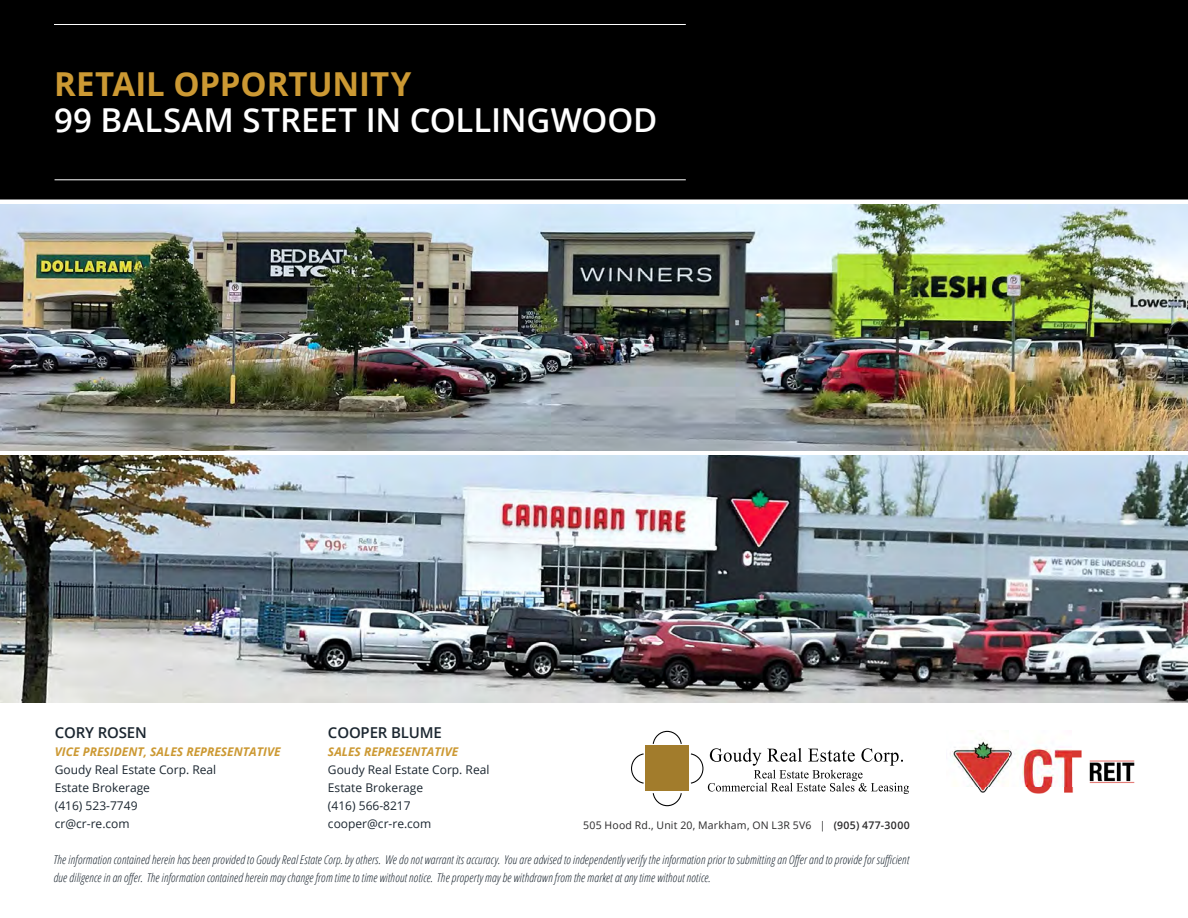
<style>
.page{position:relative;width:1188px;height:918px;background:#fff}
.page>*{position:absolute;margin:0;border:0;box-sizing:border-box;transform-origin:0 0}
.t1{font:600 33px "Open Sans";color:#fff}
.t2{font:700 33px "Open Sans";color:#c93}
.t3{font:600 15px "Open Sans";letter-spacing:-.01em;color:#1b2630}
.t4{font:italic 300 condensed 12px/18px "Open Sans";letter-spacing:.01em;color:#1b2630}
.t5{font:12px/18px "Open Sans";color:#1b2630}
.t6{font:italic 700 12px "Open Sans";color:#c93}
.t7{font:10.5px "Open Sans";letter-spacing:.025em;color:#292829}
.s1{font-weight:600}
</style>
<div class="page">
<div style="left:0;top:0;width:1188px;height:199px;background:#000"></div>
<hr style="left:54px;top:24px;width:632px;height:1px;background:#fff">
<hr style="left:55px;top:179px;width:631px;height:1px;background:#fff">
<svg style="left:653px;top:731px;width:29px;height:13px"></svg>
<svg style="left:631px;top:753px;width:13px;height:31px"></svg>
<svg style="left:653px;top:793px;width:29px;height:13px"></svg>
<div style="left:646px;top:746px;width:43px;height:45px;background:#a27c2c"></div>
<svg style="left:691px;top:748px;width:218px;height:46px"></svg>
<img style="left:950px;top:730px;width:185px;height:64px">
<img style="left:0;top:204px;width:1188px;height:247px">
<img style="left:0;top:455px;width:1188px;height:247px">
<h1 class="t2" style="left:54px;top:60px;width:359px">RETAIL OPPORTUNITY</h1>
<h1 class="t1" style="left:54px;top:97px;width:605px">99 BALSAM STREET IN COLLINGWOOD</h1>
<p class="t3" style="left:55px;top:722px;width:94px">CORY ROSEN</p>
<p class="t6" style="left:55px;top:743px;width:227px">VICE PRESIDENT, SALES REPRESENTATIVE</p>
<p class="t5" style="left:55px;top:760px;width:163px">Goudy Real Estate Corp. Real<br>Estate Brokerage<br>(416) 523-7749<br>cr@cr-re.com</p>
<p class="t3" style="left:328px;top:722px;width:115px">COOPER BLUME</p>
<p class="t6" style="left:328px;top:743px;width:132px">SALES REPRESENTATIVE</p>
<p class="t5" style="left:328px;top:760px;width:163px">Goudy Real Estate Corp. Real<br>Estate Brokerage<br>(416) 566-8217 cooper@cr-re.com</p>
<p class="t7" style="left:583px;top:818px;width:328px">505 Hood Rd., Unit 20, Markham, ON L3R 5V6 | <span class="s1">(905) 477-3000</span></p>
<p class="t4" style="left:53px;top:850px;width:857px">The information contained herein has been provided to Goudy Real Estate Corp. by others. We do not warrant its accuracy. You are advised to independently verify the information prior to submitting an Offer and to provide for sufficient due diligence in an offer. The information contained herein may change from time to time without notice. The property may be withdrawn from the market at any time without notice.</p>
</div>
